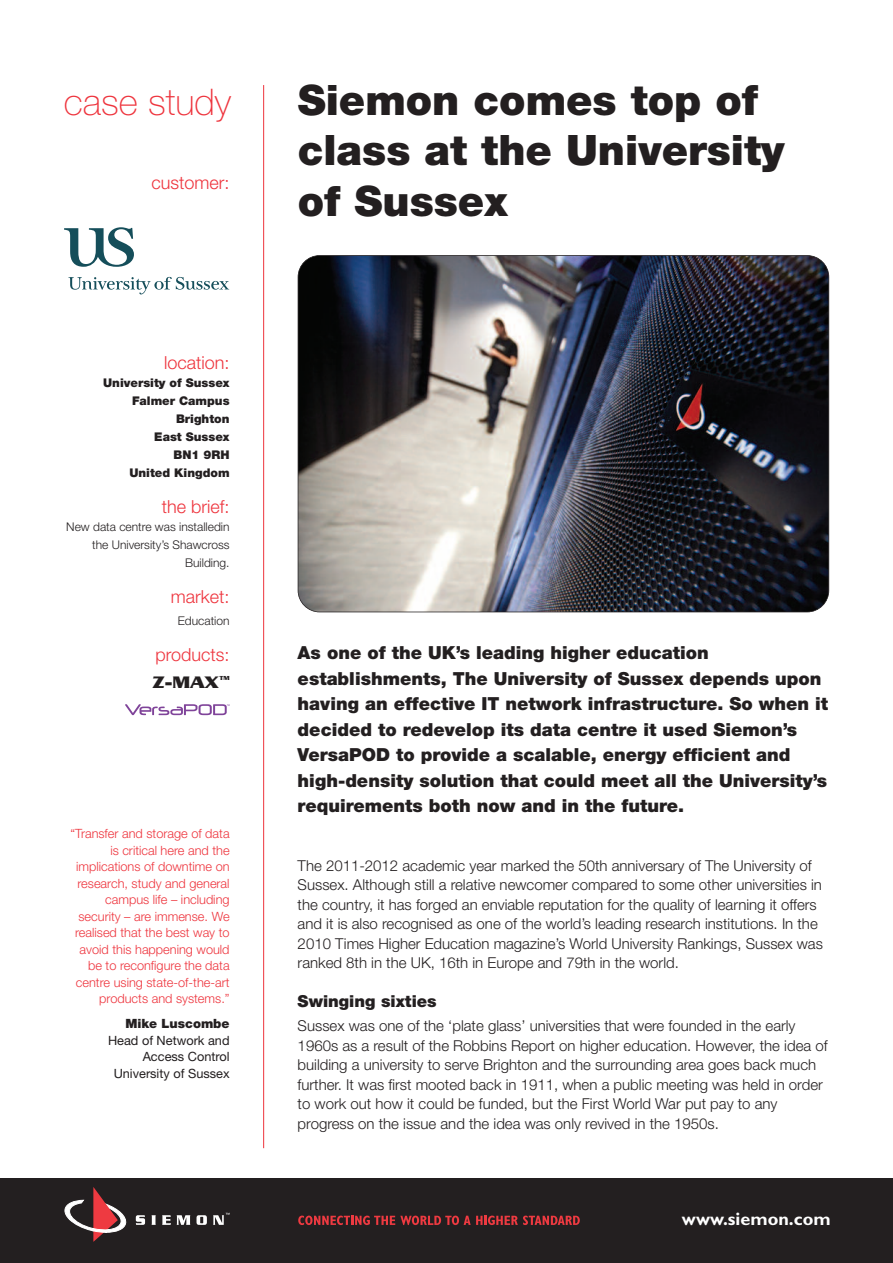
<style>
.page{position:relative;width:893px;height:1263px;background:#fff}
.page>*{position:absolute;margin:0;border:0;box-sizing:border-box;transform-origin:0 0}
.t1{font:900 42px/50.4px "Helvetica Neue LT Std";color:#231f20}
.t2{font:100 36.75px "Helvetica Neue LT Std";color:#ee343d}
.t3{font:900 18px/25.5px "Helvetica Neue LT Std";color:#231f20}
.t4{font:300 18px "Helvetica Neue LT Std";color:#ee343d}
.t5{font:700 18px "Gill Sans";color:#fff}
.t6{font:700 18px "Serpentine";color:#231f20}
.t7{font:900 16.5px "Helvetica Neue LT Std";color:#231f20}
.t8{font:300 15px/19.5px "Helvetica Neue LT Std";color:#231f20}
.t9{font:300 12.75px/16.5px "Helvetica Neue LT Std";color:#ee343d;text-align:right}
.t10{font:12.75px/16.5px "Helvetica Neue LT Std";color:#231f20;text-align:right}
.t11{font:900 12.75px "Helvetica Neue LT Std";color:#231f20}
.t12{font:300 12px/18px "Helvetica Neue LT Std";color:#231f20;text-align:right}
.t13{font:900 12px/18px "Helvetica Neue LT Std";color:#231f20;text-align:right}
.t14{font:700 6.3px "Serpentine";color:#231f20}
</style>
<div class="page">
<div style="left:0;top:1178px;width:893px;height:85px;background:#231f20"></div>
<svg style="left:65px;top:1187px;width:62px;height:55px"></svg>
<svg style="left:136px;top:1215px;width:9px;height:10px"></svg>
<svg style="left:152px;top:1215px;width:4px;height:10px"></svg>
<svg style="left:162px;top:1215px;width:9px;height:10px"></svg>
<svg style="left:177px;top:1215px;width:13px;height:10px"></svg>
<svg style="left:197px;top:1215px;width:10px;height:10px"></svg>
<svg style="left:213px;top:1213px;width:17px;height:12px"></svg>
<hr style="left:263px;top:85px;width:1px;height:1063px;background:#ee343d">
<img style="left:298px;top:255px;width:531px;height:357px;border-radius:22px">
<div style="left:298px;top:255px;width:531px;height:357px;border:2px solid #231f20;border-radius:22px"></div>
<svg style="left:298px;top:1215px;width:282px;height:10px"></svg>
<svg style="left:64px;top:227px;width:165px;height:67px"></svg>
<svg style="left:125px;top:704px;width:105px;height:11px"></svg>
<h2 class="t2" style="left:64px;top:89px;width:169px">case study</h2>
<p class="t4" style="left:152px;top:176px;width:80px">customer:</p>
<p class="t4" style="left:164px;top:356px;width:67px">location:</p>
<p class="t13" style="left:103px;top:375px;width:128px">University of Sussex<br>Falmer Campus<br>Brighton<br>East Sussex<br>BN1 9RH<br>United Kingdom</p>
<p class="t4" style="left:162px;top:500px;width:69px">the brief:</p>
<p class="t12" style="left:66px;top:519px;width:165px">New data centre was installedin the University’s Shawcross<br>Building.</p>
<p class="t4" style="left:171px;top:590px;width:60px">market:</p>
<p class="t12" style="left:178px;top:613px;width:53px">Education</p>
<p class="t4" style="left:156px;top:648px;width:76px">products:</p>
<p class="t6" style="left:152px;top:676px;width:67px">Z-MAX</p>
<p class="t14" style="left:219px;top:676px;width:12px">TM</p>
<p class="t9" style="left:70px;top:827px;width:161px">“Transfer and storage of data is critical here and the implications of downtime on research, study and general campus life – including security – are immense. We realised that the best way to avoid this happening would be to reconfigure the data centre using state-of-the-art products and systems.”</p>
<p class="t11" style="left:125px;top:1019px;width:106px">Mike Luscombe</p>
<p class="t10" style="left:108px;top:1033px;width:123px">Head of Network and<br>Access Control<br>University of Sussex</p>
<h1 class="t1" style="left:298px;top:78px;width:488px">Siemon comes top of class at the University of Sussex</h1>
<p class="t3" style="left:298px;top:641px;width:532px">As one of the UK’s leading higher education establishments, The University of Sussex depends upon having an effective IT network infrastructure. So when it decided to redevelop its data centre it used Siemon’s VersaPOD to provide a scalable, energy efficient and high-density solution that could meet all the University’s requirements both now and in the future.</p>
<p class="t8" style="left:298px;top:857px;width:527px">The 2011-2012 academic year marked the 50th anniversary of The University of Sussex. Although still a relative newcomer compared to some other universities in the country, it has forged an enviable reputation for the quality of learning it offers and it is also recognised as one of the world’s leading research institutions. In the 2010 Times Higher Education magazine’s World University Rankings, Sussex was ranked 8th in the UK, 16th in Europe and 79th in the world.</p>
<p class="t7" style="left:298px;top:995px;width:141px">Swinging sixties</p>
<p class="t8" style="left:298px;top:1017px;width:531px">Sussex was one of the ‘plate glass’ universities that were founded in the early 1960s as a result of the Robbins Report on higher education. However, the idea of building a university to serve Brighton and the surrounding area goes back much further. It was first mooted back in 1911, when a public meeting was held in order to work out how it could be funded, but the First World War put pay to any progress on the issue and the idea was only revived in the 1950s.</p>
<p class="t5" style="left:682px;top:1212px;width:150px">www.siemon.com</p>
</div>
